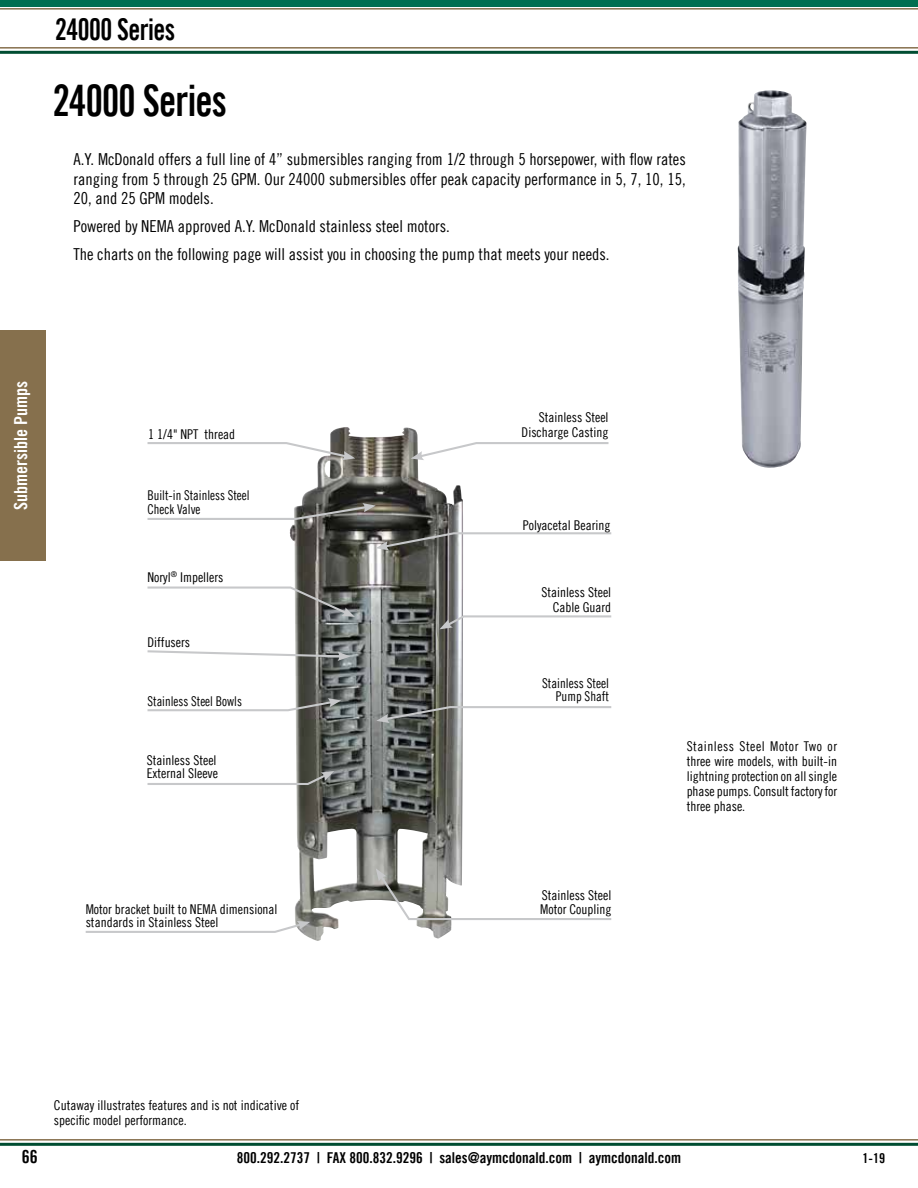
<style>
.page{position:relative;width:918px;height:1188px;background:#fff}
.page>*{position:absolute;margin:0;border:0;box-sizing:border-box;transform-origin:0 0}
.t1{font:43.5px "Trade Gothic LT Bold Cond Twenty";letter-spacing:-.02em;color:#000;scale:.89 1}
.t2{font:30px "Trade Gothic LT Bold Cond Twenty";letter-spacing:-.02em;color:#000;scale:.89 1}
.t3{font:18px "Trade Gothic LT Bold Cond Twenty";color:#fff}
.t4{font:18px "Trade Gothic LT Bold Cond Twenty";color:#000}
.t5{font:16.5px/19.5px "Trade Gothic LT Cond Eighteen";color:#000;text-align:justify}
.t6{font:15px "Trade Gothic LT Bold Cond Twenty";color:#000}
.t7{font:13.5px/15px "Trade Gothic LT Cond Eighteen";color:#000}
.t8{font:13.5px/13.5px "Trade Gothic LT Cond Eighteen";color:#000;scale:.94 1}
.t9{font:13.5px/13.5px "Trade Gothic LT Cond Eighteen";color:#000;text-align:right;scale:.96 1}
.t10{font:13.5px "Trade Gothic LT Bold Cond Twenty";color:#000}
</style>
<div class="page">
<hr style="left:0;top:1143px;width:918px;height:3px;background:#004d32">
<hr style="left:0;top:51px;width:918px;height:3px;background:#004d32">
<hr style="left:0;top:1139px;width:918px;height:2px;background:#86704d">
<hr style="left:0;top:47px;width:918px;height:2px;background:#86704d">
<hr style="left:0;top:8px;width:918px;height:2px;background:#86704d">
<div style="left:0;top:330px;width:45px;height:231px;background:#86704d"></div>
<div style="left:0;top:0;width:918px;height:7px;background:#006f51"></div>
<img style="left:289px;top:427px;width:172px;height:514px">
<svg style="left:147px;top:441px;width:208px;height:19px"></svg>
<svg style="left:411px;top:441px;width:198px;height:19px"></svg>
<svg style="left:376px;top:531px;width:236px;height:19px"></svg>
<svg style="left:147px;top:503px;width:229px;height:18px"></svg>
<svg style="left:147px;top:585px;width:208px;height:32px"></svg>
<svg style="left:85px;top:921px;width:225px;height:13px"></svg>
<svg style="left:147px;top:649px;width:203px;height:12px"></svg>
<svg style="left:147px;top:771px;width:187px;height:15px"></svg>
<svg style="left:376px;top:868px;width:236px;height:53px"></svg>
<svg style="left:439px;top:614px;width:173px;height:15px"></svg>
<svg style="left:376px;top:705px;width:236px;height:18px"></svg>
<svg style="left:147px;top:698px;width:194px;height:14px"></svg>
<img style="left:737px;top:90px;width:70px;height:378px">
<h2 class="t2" style="left:55px;top:11px;width:136px">24000 Series</h2>
<h1 class="t1" style="left:53px;top:74px;width:197px">24000 Series</h1>
<p class="t5" style="left:74px;top:150px;width:614px">A.Y. McDonald offers a full line of 4” submersibles ranging from 1/2 through 5 horsepower, with flow rates ranging from 5 through 25 GPM. Our 24000 submersibles offer peak capacity performance in 5, 7, 10, 15, 20, and 25 GPM models.</p>
<p class="t5" style="left:74px;top:212px;width:538px;line-height:27.8px">Powered by NEMA approved A.Y. McDonald stainless steel motors.<br>The charts on the following page will assist you in choosing the pump that meets your needs.</p>
<h3 class="t3" style="left:10px;top:510px;width:130px;rotate:-90deg">Submersible Pumps</h3>
<p class="t7" style="left:539px;top:410px;width:71px">Stainless Steel</p>
<p class="t7" style="left:148px;top:427px;width:88px">1 1/4" NPT thread</p>
<p class="t7" style="left:522px;top:425px;width:88px">Discharge Casting</p>
<p class="t8" style="left:148px;top:489px;width:110px">Built-in Stainless Steel<br>Check Valve</p>
<p class="t7" style="left:148px;top:570px;width:78px">Noryl<sup>®</sup> Impellers</p>
<p class="t7" style="left:147px;top:635px;width:44px">Diffusers</p>
<p class="t8" style="left:148px;top:695px;width:102px">Stainless Steel Bowls</p>
<p class="t7" style="left:147px;top:753px;width:73px;line-height:13.5px">Stainless Steel<br>External Sleeve</p>
<p class="t7" style="left:86px;top:902px;width:193px;line-height:13.5px">Motor bracket built to NEMA dimensional standards in Stainless Steel</p>
<p class="t7" style="left:523px;top:517px;width:89px">Polyacetal Bearing</p>
<p class="t7" style="left:542px;top:585px;width:71px;text-align:right">Stainless Steel<br>Cable Guard</p>
<p class="t9" style="left:542px;top:676px;width:71px">Stainless Steel<br>Pump Shaft</p>
<p class="t7" style="left:540px;top:889px;width:73px;line-height:13.5px">Stainless Steel<br>Motor Coupling</p>
<p class="t7" style="left:687px;top:738px;width:152px;text-align:justify">Stainless Steel Motor Two or three wire models, with built-in lightning protection on all single phase pumps. Consult factory for three phase.</p>
<p class="t7" style="left:54px;top:1098px;width:247px">Cutaway illustrates features and is not indicative of specific model performance.</p>
<h3 class="t4" style="left:22px;top:1146px;width:17px">66</h3>
<p class="t6" style="left:237px;top:1148px;width:446px">800.292.2737 | FAX 800.832.9296 | sales@aymcdonald.com | aymcdonald.com</p>
<p class="t10" style="left:863px;top:1150px;width:24px">1-19</p>
</div>
